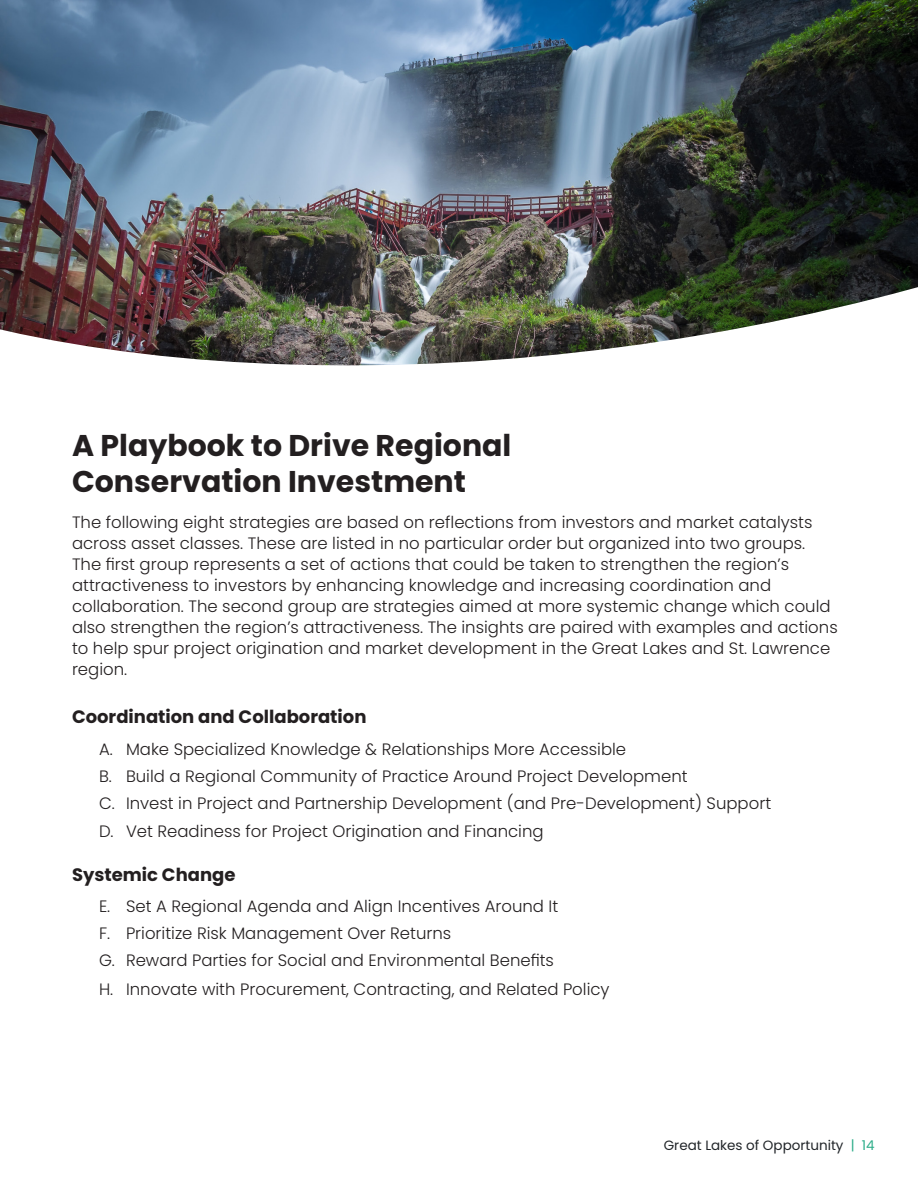
<style>
.page{position:relative;width:918px;height:1188px;background:#fff}
.page>*{position:absolute;margin:0;border:0;box-sizing:border-box;transform-origin:0 0}
.Heading_1{font:700 30px/36px "Poppins";color:#231f20}
.Heading_3{font:700 18px "Poppins";color:#231f20}
.t1{font:300 16.5px/21px "Poppins";color:#231f20}
.t2{font:13.5px "Poppins";color:#212529}
.s1{color:#2dad89}
</style>
<div class="page">
<img style="left:0;top:0;width:918px;height:121px">
<svg style="left:0;top:121px;width:918px;height:21px;background:#566775"></svg>
<img style="left:0;top:142px;width:918px;height:224px">
<p class="Heading_1" style="left:72px;top:428px;width:441px">A Playbook to Drive Regional<br>Conservation Investment</p>
<p class="t1" style="left:72px;top:512px;width:767px">The following eight strategies are based on reflections from investors and market catalysts across asset classes. These are listed in no particular order but organized into two groups.<br>The first group represents a set of actions that could be taken to strengthen the region’s attractiveness to investors by enhancing knowledge and increasing coordination and collaboration. The second group are strategies aimed at more systemic change which could also strengthen the region’s attractiveness. The insights are paired with examples and actions to help spur project origination and market development in the Great Lakes and St. Lawrence region.</p>
<p class="Heading_3" style="left:72px;top:707px;width:296px">Coordination and Collaboration</p>
<p class="t1" style="left:99px;top:739px;width:529px">A. Make Specialized Knowledge &amp; Relationships More Accessible</p>
<p class="t1" style="left:99px;top:766px;width:590px">B. Build a Regional Community of Practice Around Project Development</p>
<p class="t1" style="left:99px;top:793px;width:674px">C. Invest in Project and Partnership Development (and Pre-Development) Support</p>
<p class="t1" style="left:99px;top:821px;width:446px">D. Vet Readiness for Project Origination and Financing</p>
<p class="Heading_3" style="left:72px;top:864px;width:165px">Systemic Change</p>
<p class="t1" style="left:99px;top:896px;width:461px">E. Set A Regional Agenda and Align Incentives Around It</p>
<p class="t1" style="left:99px;top:923px;width:354px">F. Prioritize Risk Management Over Returns</p>
<p class="t1" style="left:99px;top:950px;width:457px">G. Reward Parties for Social and Environmental Benefits</p>
<p class="t1" style="left:99px;top:979px;width:512px">H. Innovate with Procurement, Contracting, and Related Policy</p>
<p class="t2" style="left:664px;top:1137px;width:212px">Great Lakes of Opportunity <span class="s1">| 14</span></p>
</div>
